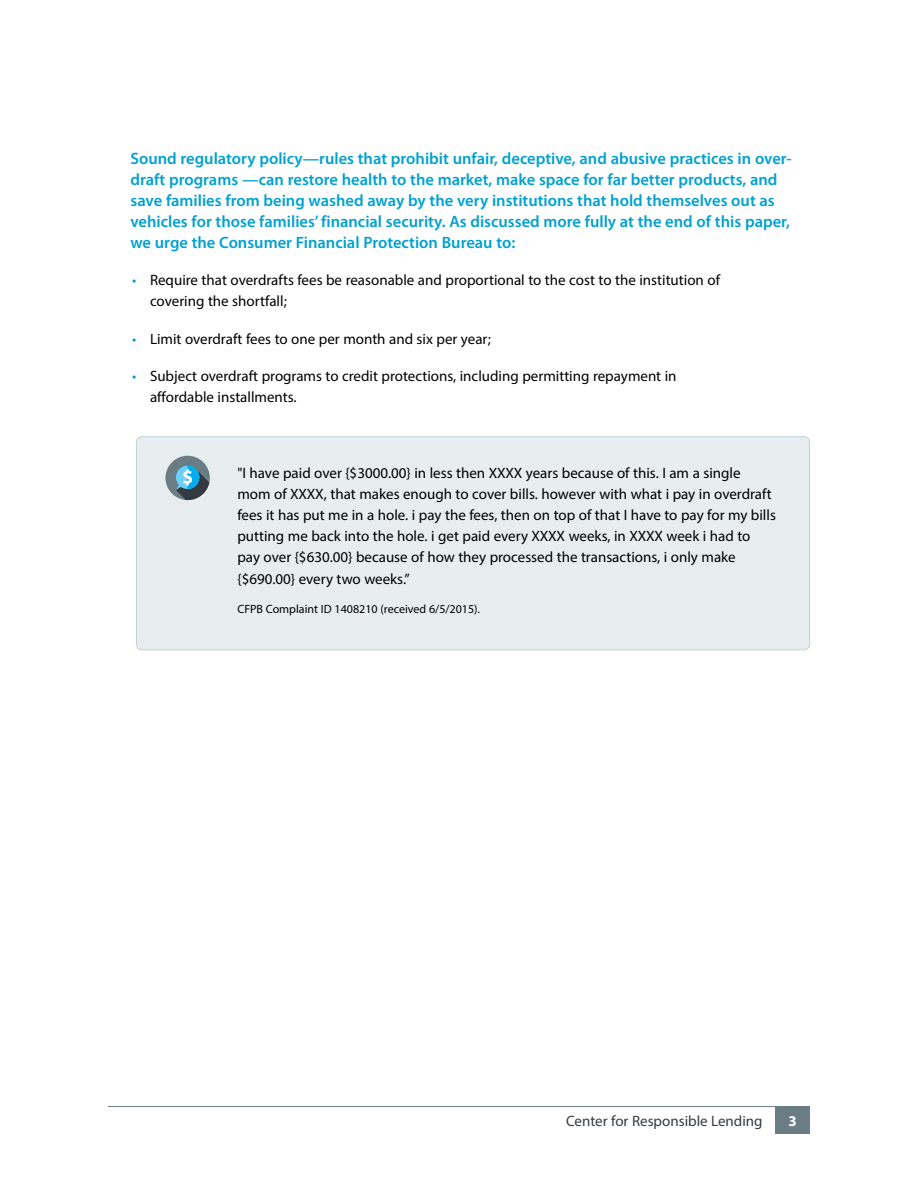
<style>
.page{position:relative;width:918px;height:1188px;background:#fff}
.page>*{position:absolute;margin:0;border:0;box-sizing:border-box;transform-origin:0 0}
.t1{font:600 16.5px/21px "Myriad Pro";color:#00a1d0}
.t2{font:15px/21px "Myriad Pro";color:#000}
.t3{font:15px "Myriad Pro";color:#333a42}
.t4{font:700 15px "Myriad Pro";color:#fff}
.t5{font:12px "Myriad Pro";color:#000}
.s1{color:#00a1d0}
</style>
<div class="page">
<hr style="left:108px;top:1106px;width:702px;height:1px;background:#6a7d84">
<div style="left:775px;top:1107px;width:35px;height:27px;background:#6a7d84"></div>
<div style="left:136px;top:437px;width:674px;height:213px;background:#e8edf0;border-radius:5px"></div>
<div style="left:136px;top:436px;width:674px;height:214px;border:1px solid #bfd2d9;border-radius:5px"></div>
<div style="left:165px;top:456px;width:45px;height:44px;background:#6a7d84;border-radius:50%"></div>
<svg style="left:176px;top:466px;width:33px;height:34px"></svg>
<p class="t1" style="left:130px;top:148px;width:663px">Sound regulatory policy—rules that prohibit unfair, deceptive, and abusive practices in over&shy;draft programs —can restore health to the market, make space for far better products, and save families from being washed away by the very institutions that hold themselves out as vehicles for those families’ financial security. As discussed more fully at the end of this paper, we urge the Consumer Financial Protection Bureau to:</p>
<p class="t2" style="left:150px;top:270px;width:572px;text-indent:-18px"><span class="s1">•</span> Require that overdrafts fees be reasonable and proportional to the cost to the institution of covering the shortfall;</p>
<p class="t2" style="left:132px;top:328px;width:360px"><span class="s1">•</span> Limit overdraft fees to one per month and six per year;</p>
<p class="t2" style="left:150px;top:365px;width:528px;text-indent:-18px"><span class="s1">•</span> Subject overdraft programs to credit protections, including permitting repayment in affordable installments.</p>
<p class="t2" style="left:237px;top:462px;width:540px">"I have paid over {$3000.00} in less then XXXX years because of this. I am a single mom of XXXX, that makes enough to cover bills. however with what i pay in overdraft fees it has put me in a hole. i pay the fees, then on top of that I have to pay for my bills putting me back into the hole. i get paid every XXXX weeks, in XXXX week i had to pay over {$630.00} because of how they processed the transactions, i only make</p>
<p class="t2" style="left:237px;top:569px;width:174px">{$690.00} every two weeks.”</p>
<p class="t5" style="left:237px;top:601px;width:244px">CFPB Complaint ID 1408210 (received 6/5/2015).</p>
<p class="t3" style="left:566px;top:1112px;width:198px">Center for Responsible Lending</p>
<p class="t4" style="left:788px;top:1111px;width:10px">3</p>
</div>
